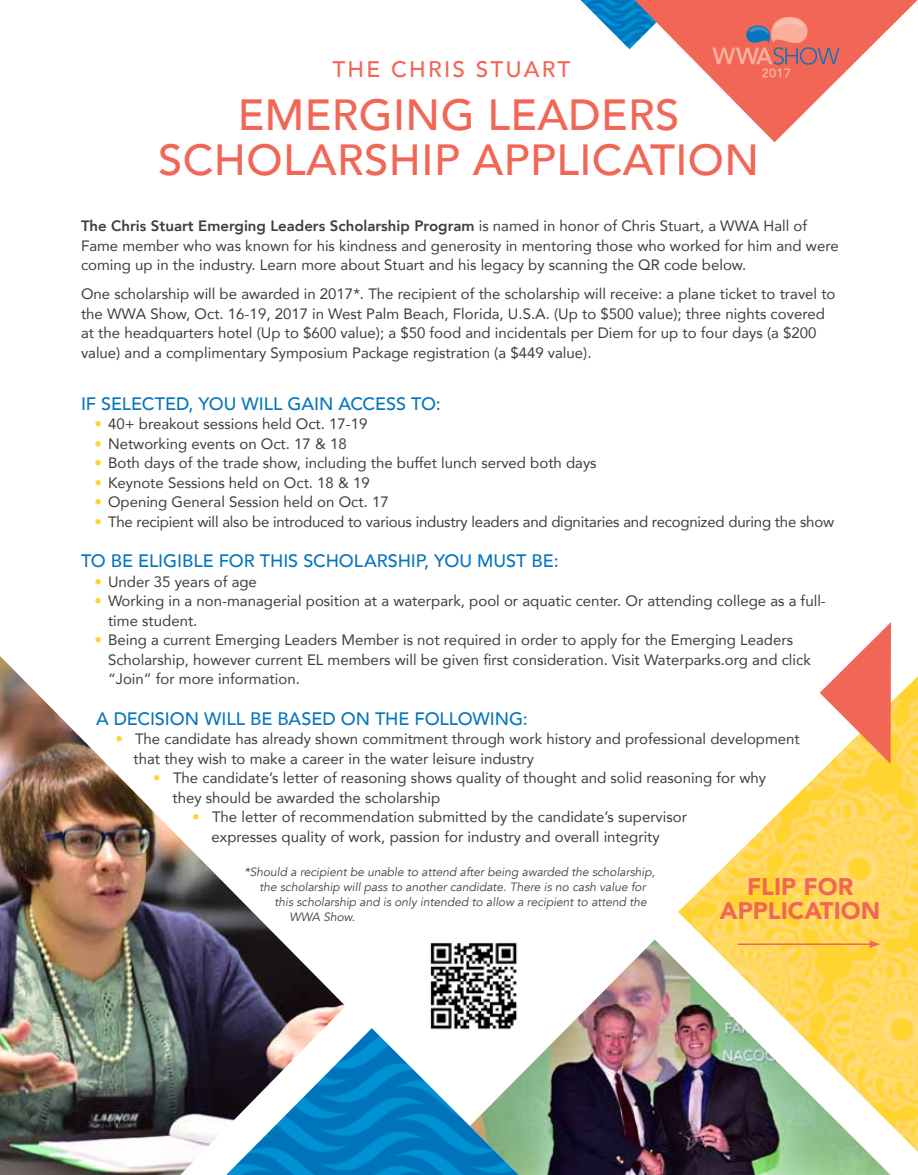
<style>
.page{position:relative;width:918px;height:1175px;background:#fff}
.page>*{position:absolute;margin:0;border:0;box-sizing:border-box;transform-origin:0 0}
.t1{font:500 43.5px/45px "Avenir";letter-spacing:.01em;color:#f26656;text-align:center}
.t2{font:900 24px/24px "Avenir";color:#f26656;text-align:center}
.t3{font:500 22.5px "Avenir";letter-spacing:.1em;color:#f26656}
.t4{font:500 18px "Avenir";letter-spacing:-.005em;color:#0776bd}
.t5{font:15px/19.5px "Avenir";color:#3e3e3f}
.t6{font:italic 12px "Avenir";color:#3e3e3f}
.s1{font-weight:800}
.s2{color:#ffd42c}
</style>
<div class="page">
<img style="left:519px;top:939px;width:371px;height:235px">
<svg style="left:581px;top:0;width:337px;height:142px"></svg>
<img style="left:678px;top:676px;width:240px;height:475px">
<img style="left:430px;top:939px;width:97px;height:101px">
<img style="left:0;top:656px;width:345px;height:518px">
<img style="left:226px;top:1028px;width:293px;height:146px">
<svg style="left:820px;top:622px;width:71px;height:142px"></svg>
<hr style="left:738px;top:943px;width:134px;height:2px;background:#f26656">
<svg style="left:870px;top:940px;width:10px;height:8px"></svg>
<h3 class="t3" style="left:332px;top:49px;width:239px">THE CHRIS STUART</h3>
<h1 class="t1" style="left:158px;top:90px;width:602px">EMERGING LEADERS<br>SCHOLARSHIP APPLICATION</h1>
<p class="t5" style="left:81px;top:216px;width:759px"><span class="s1">The Chris Stuart Emerging Leaders Scholarship Program</span> is named in honor of Chris Stuart, a WWA Hall of<br>Fame member who was known for his kindness and generosity in mentoring those who worked for him and were coming up in the industry. Learn more about Stuart and his legacy by scanning the QR code below.</p>
<p class="t5" style="left:81px;top:284px;width:756px">One scholarship will be awarded in 2017*. The recipient of the scholarship will receive: a plane ticket to travel to the WWA Show, Oct. 16-19, 2017 in West Palm Beach, Florida, U.S.A. (Up to $500 value); three nights covered at the headquarters hotel (Up to $600 value); a $50 food and incidentals per Diem for up to four days (a $200 value) and a complimentary Symposium Package registration (a $449 value).</p>
<p class="t4" style="left:81px;top:388px;width:361px">IF SELECTED, YOU WILL GAIN ACCESS TO:</p>
<p class="t5" style="left:94px;top:414px;width:275px"><span class="s2">•</span> 40+ breakout sessions held Oct. 17-19</p>
<p class="t5" style="left:94px;top:433px;width:254px"><span class="s2">•</span> Networking events on Oct. 17 &amp; 18</p>
<p class="t5" style="left:94px;top:453px;width:504px"><span class="s2">•</span> Both days of the trade show, including the buffet lunch served both days</p>
<p class="t5" style="left:94px;top:472px;width:277px"><span class="s2">•</span> Keynote Sessions held on Oct. 18 &amp; 19</p>
<p class="t5" style="left:94px;top:492px;width:296px"><span class="s2">•</span> Opening General Session held on Oct. 17</p>
<p class="t5" style="left:94px;top:511px;width:741px"><span class="s2">•</span> The recipient will also be introduced to various industry leaders and dignitaries and recognized during the show</p>
<p class="t4" style="left:81px;top:545px;width:479px">TO BE ELIGIBLE FOR THIS SCHOLARSHIP, YOU MUST BE:</p>
<p class="t5" style="left:94px;top:571px;width:164px"><span class="s2">•</span> Under 35 years of age</p>
<p class="t5" style="left:108px;top:591px;width:719px;text-indent:-14px"><span class="s2">•</span> Working in a non-managerial position at a waterpark, pool or aquatic center. Or attending college as a full&shy;time student.</p>
<p class="t5" style="left:108px;top:630px;width:704px;text-indent:-14px"><span class="s2">•</span> Being a current Emerging Leaders Member is not required in order to apply for the Emerging Leaders<br>Scholarship, however current EL members will be given first consideration. Visit Waterparks.org and click “Join” for more information.</p>
<p class="t4" style="left:96px;top:703px;width:433px">A DECISION WILL BE BASED ON THE FOLLOWING:</p>
<p class="t5" style="left:134px;top:729px;width:668px;text-indent:-18px"><span class="s2">•</span> The candidate has already shown commitment through work history and professional development that they wish to make a career in the water leisure industry</p>
<p class="t5" style="left:172px;top:768px;width:595px;text-indent:-20px"><span class="s2">•</span> The candidate’s letter of reasoning shows quality of thought and solid reasoning for why they should be awarded the scholarship</p>
<p class="t5" style="left:192px;top:807px;width:497px;text-align:center"><span class="s2">•</span> The letter of recommendation submitted by the candidate’s supervisor expresses quality of work, passion for industry and overall integrity</p>
<p class="t6" style="left:244px;top:865px;width:412px">*Should a recipient be unable to attend after being awarded the scholarship,</p>
<p class="t6" style="left:260px;top:880px;width:388px">the scholarship will pass to another candidate. There is no cash value for</p>
<p class="t6" style="left:274px;top:895px;width:374px">this scholarship and is only intended to allow a recipient to attend the</p>
<p class="t6" style="left:290px;top:910px;width:67px">WWA Show.</p>
<h2 class="t2" style="left:720px;top:873px;width:162px">FLIP FOR<br>APPLICATION</h2>
</div>
